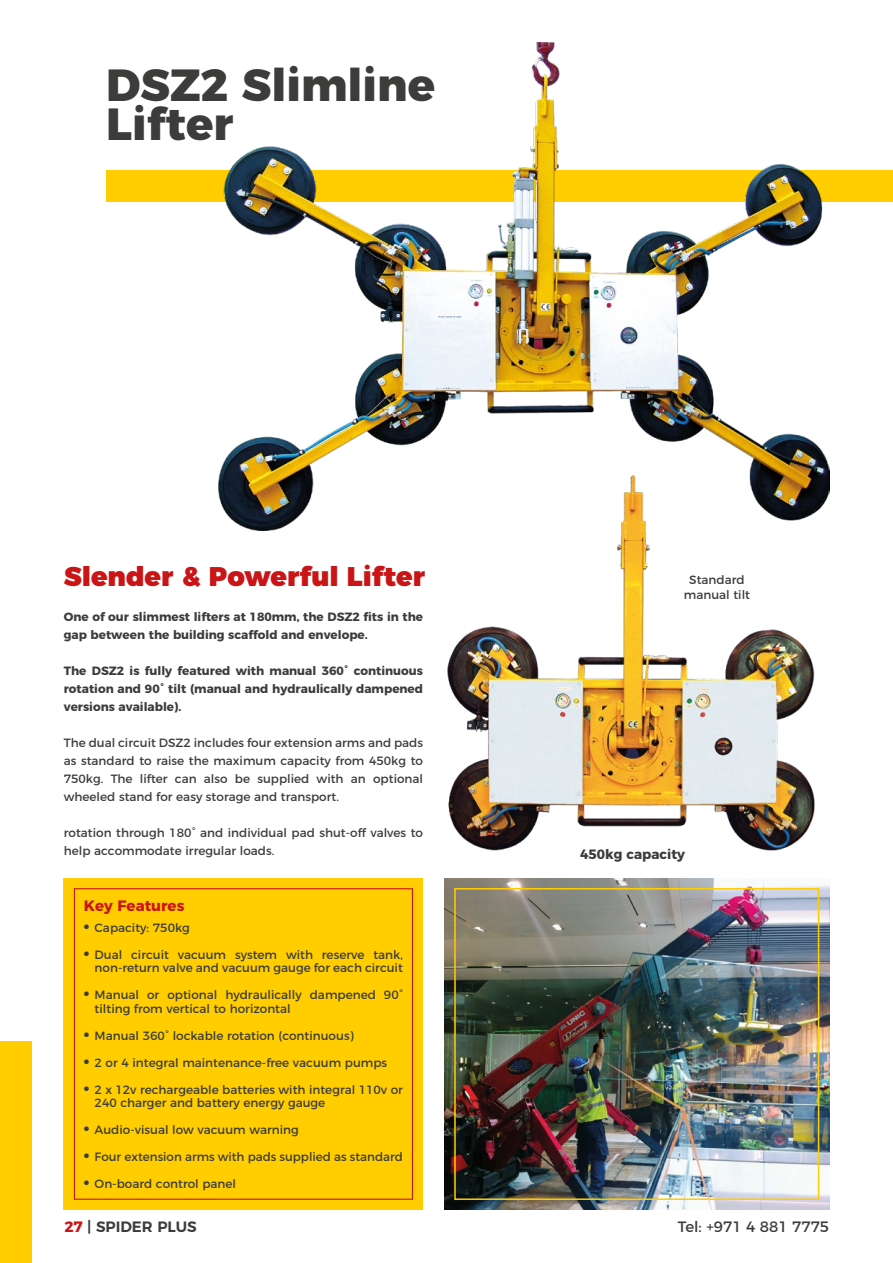
<style>
.page{position:relative;width:893px;height:1263px;background:#fff}
.page>*{position:absolute;margin:0;border:0;box-sizing:border-box;transform-origin:0 0}
.t1{font:800 45px/39px "Montserrat";color:#3c3c3b}
.t2{font:900 27px "Montserrat";color:#ca1517}
.t3{font:15px "Montserrat";color:#3c3c3b}
.t4{font:600 15px "Montserrat";color:#3c3c3b}
.t5{font:700 15px "Montserrat";color:#ca1517}
.t6{font:900 15px/27px "Montserrat";color:#3c3c3b;text-align:justify}
.t7{font:700 13.5px "Montserrat";color:#3c3c3b}
.t8{font:12px/18px "Montserrat";color:#3c3c3b}
.t9{font:700 12px/18px "Montserrat";color:#3c3c3b}
.s1{font-weight:700;color:#ca1517}
</style>
<div class="page">
<div style="left:64px;top:878px;width:359px;height:332px;background:#ffcd00"></div>
<div style="left:74px;top:888px;width:339px;height:312px;border:1px solid #ca1517"></div>
<div style="left:106px;top:170px;width:787px;height:32px;background:#ffcd00"></div>
<img style="left:219px;top:43px;width:610px;height:487px">
<img style="left:436px;top:470px;width:393px;height:381px">
<img style="left:444px;top:878px;width:385px;height:332px">
<div style="left:454px;top:888px;width:365px;height:312px;border:2px solid #ffcd00"></div>
<div style="left:0;top:1042px;width:32px;height:221px;background:#ffcd00"></div>
<h1 class="t1" style="left:106px;top:62px;width:330px">DSZ2 Slimline<br>Lifter</h1>
<h2 class="t2" style="left:64px;top:553px;width:363px">Slender &amp; Powerful Lifter</h2>
<p class="t9" style="left:64px;top:607px;width:361px">One of our slimmest lifters at 180mm, the DSZ2 fits in the gap between the building scaffold and envelope.</p>
<p class="t9" style="left:64px;top:661px;width:361px;text-align:justify">The DSZ2 is fully featured with manual 360° continuous rotation and 90° tilt (manual and hydraulically dampened versions available).</p>
<p class="t8" style="left:64px;top:733px;width:361px;text-align:justify">The dual circuit DSZ2 includes four extension arms and pads as standard to raise the maximum capacity from 450kg to 750kg. The lifter can also be supplied with an optional wheeled stand for easy storage and transport.</p>
<p class="t8" style="left:64px;top:823px;width:361px">rotation through 180° and individual pad shut-off valves to help accommodate irregular loads.</p>
<p class="t5" style="left:84px;top:894px;width:102px">Key Features</p>
<p class="t6" style="left:84px;top:911px;width:7px">• •</p>
<p class="t6" style="left:84px;top:978px;width:7px">•</p>
<p class="t6" style="left:84px;top:1019px;width:7px">• • •</p>
<p class="t6" style="left:84px;top:1113px;width:7px">• • •</p>
<p class="t8" style="left:95px;top:917px;width:97px">Capacity: 750kg</p>
<p class="t8" style="left:95px;top:947px;width:310px;line-height:13.5px">Dual circuit vacuum system with reserve tank, non-return valve and vacuum gauge for each circuit</p>
<p class="t8" style="left:95px;top:987px;width:310px;line-height:13.5px">Manual or optional hydraulically dampened 90° tilting from vertical to horizontal</p>
<p class="t8" style="left:95px;top:1025px;width:261px">Manual 360° lockable rotation (continuous)</p>
<p class="t8" style="left:95px;top:1052px;width:294px">2 or 4 integral maintenance-free vacuum pumps</p>
<p class="t8" style="left:95px;top:1082px;width:310px;line-height:13.5px">2 x 12v rechargeable batteries with integral 110v or<br>240 charger and battery energy gauge</p>
<p class="t8" style="left:95px;top:1120px;width:206px">Audio-visual low vacuum warning</p>
<p class="t8" style="left:95px;top:1147px;width:310px">Four extension arms with pads supplied as standard</p>
<p class="t8" style="left:95px;top:1174px;width:143px">On-board control panel</p>
<p class="t8" style="left:684px;top:571px;width:68px;line-height:15px;text-align:center">Standard manual tilt</p>
<p class="t7" style="left:580px;top:843px;width:107px">450kg capacity</p>
<p class="t4" style="left:64px;top:1214px;width:134px"><span class="s1">27</span> | SPIDER PLUS</p>
<p class="t3" style="left:678px;top:1214px;width:153px">Tel: +971 4 881 7775</p>
</div>
